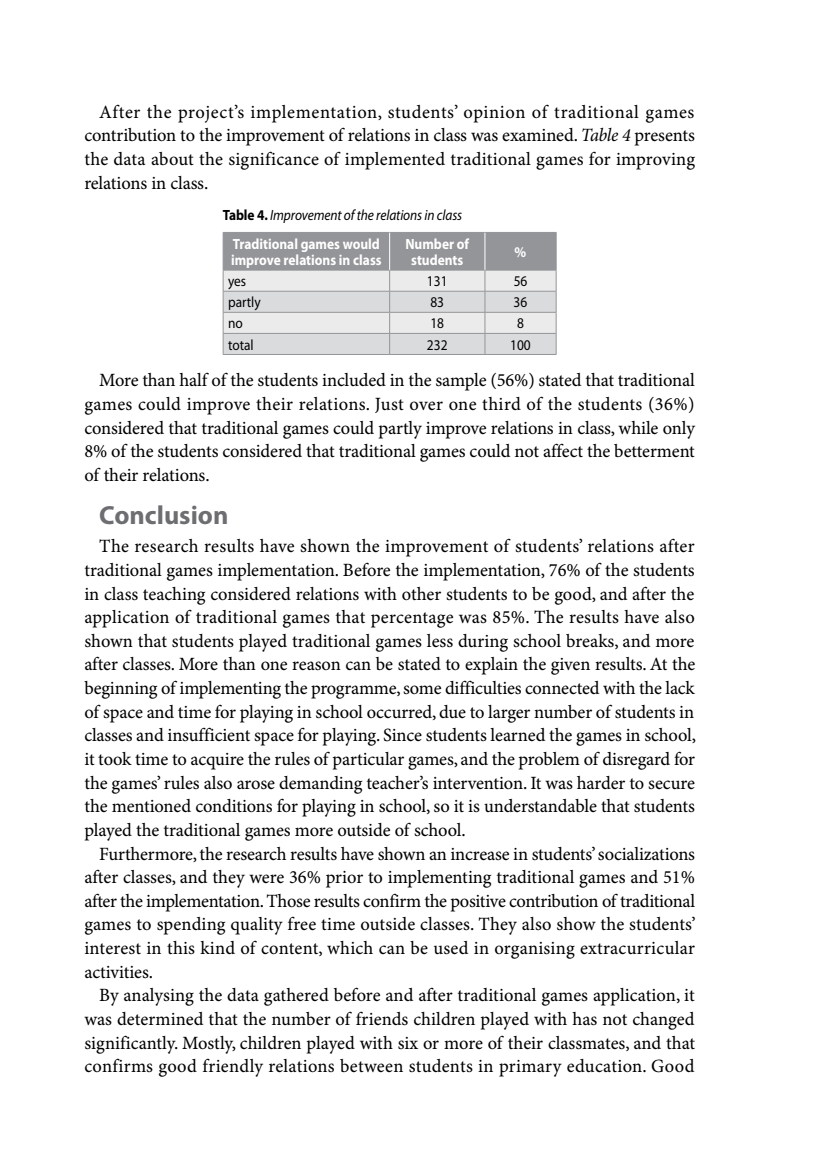
<style>
.page{position:relative;width:819px;height:1166px;background:#fff}
.page>*{position:absolute;margin:0;border:0;box-sizing:border-box;transform-origin:0 0}
.t1{font:700 26.25px "Myriad Pro";color:#6d6e71}
.t2{font:18.72px/23.6px "Minion Pro Capt";color:#000;text-align:justify}
.t3{font:italic 14.88px/28.3px "Myriad Pro";letter-spacing:-.005em;color:#000;scale:.9 1}
.t4{font:700 14.88px/16.6px "Myriad Pro";color:#fff;text-align:center;scale:.9 1}
.t5{font:14.88px "Myriad Pro";color:#000;scale:.9 1}
.s1{font-family:"Minion Pro";font-style:italic}
.s2{font-weight:700;font-style:normal}
.s3{font-weight:700;font-style:normal;color:#fff}
</style>
<div class="page">
<svg style="left:223px;top:232px;width:334px;height:122px;background:#c6c7c9"></svg>
<hr style="left:223px;top:354px;width:166px;height:1px;background:#939598">
<hr style="left:389px;top:354px;width:96px;height:1px;background:#939598">
<hr style="left:485px;top:354px;width:71px;height:1px;background:#939598">
<hr style="left:389px;top:233px;width:1px;height:37px;background:#fff">
<hr style="left:484px;top:233px;width:1px;height:37px;background:#fff">
<p class="t2" style="left:84px;top:101px;width:612px;text-indent:15px">After the project’s implementation, students’ opinion of traditional games contribution to the improvement of relations in class was examined. <span class="s1">Table 4</span> presents the data about the significance of implemented traditional games for improving relations in class.</p>
<p class="t3" style="left:233px;top:201px;width:256px;text-indent:-10px"><span class="s2">Table 4.</span> Improvement of the relations in class<br><span class="s3">Traditional games would</span></p>
<p class="t4" style="left:231px;top:251px;width:169px">improve relations in class</p>
<p class="t4" style="left:405px;top:235px;width:72px">Number of students</p>
<p class="t4" style="left:514px;top:243px;width:15px">%</p>
<p class="t5" style="left:228px;top:272px;width:22px">yes</p>
<p class="t5" style="left:427px;top:272px;width:24px">131</p>
<p class="t5" style="left:513px;top:272px;width:17px">56</p>
<p class="t5" style="left:228px;top:293px;width:38px">partly</p>
<p class="t5" style="left:430px;top:293px;width:17px">83</p>
<p class="t5" style="left:513px;top:293px;width:17px">36</p>
<p class="t5" style="left:228px;top:314px;width:18px">no</p>
<p class="t5" style="left:430px;top:314px;width:17px">18</p>
<p class="t5" style="left:517px;top:314px;width:9px">8</p>
<p class="t5" style="left:228px;top:335px;width:30px">total</p>
<p class="t5" style="left:427px;top:335px;width:24px">232</p>
<p class="t5" style="left:510px;top:335px;width:24px">100</p>
<p class="t2" style="left:84px;top:369px;width:612px;text-indent:15px">More than half of the students included in the sample (56%) stated that traditional games could improve their relations. Just over one third of the students (36%) considered that traditional games could partly improve relations in class, while only 8% of the students considered that traditional games could not affect the betterment of their relations.</p>
<h1 class="t1" style="left:99px;top:498px;width:131px">Conclusion</h1>
<p class="t2" style="left:84px;top:535px;width:613px;text-indent:15px">The research results have shown the improvement of students’ relations after traditional games implementation. Before the implementation, 76% of the students in class teaching considered relations with other students to be good, and after the application of traditional games that percentage was 85%. The results have also shown that students played traditional games less during school breaks, and more after classes. More than one reason can be stated to explain the given results. At the beginning of implementing the programme, some difficulties connected with the lack of space and time for playing in school occurred, due to larger number of students in classes and insufficient space for playing. Since students learned the games in school, it took time to acquire the rules of particular games, and the problem of disregard for the games’ rules also arose demanding teacher’s intervention. It was harder to secure the mentioned conditions for playing in school, so it is understandable that students played the traditional games more outside of school.</p>
<p class="t2" style="left:84px;top:842px;width:613px;text-indent:15px">Furthermore, the research results have shown an increase in students’ socializations after classes, and they were 36% prior to implementing traditional games and 51% after the implementation. Those results confirm the positive contribution of traditional games to spending quality free time outside classes. They also show the students’ interest in this kind of content, which can be used in organising extracurricular activities.</p>
<p class="t2" style="left:84px;top:984px;width:612px;text-indent:15px">By analysing the data gathered before and after traditional games application, it was determined that the number of friends children played with has not changed significantly. Mostly, children played with six or more of their classmates, and that confirms good friendly relations between students in primary education. Good</p>
</div>
